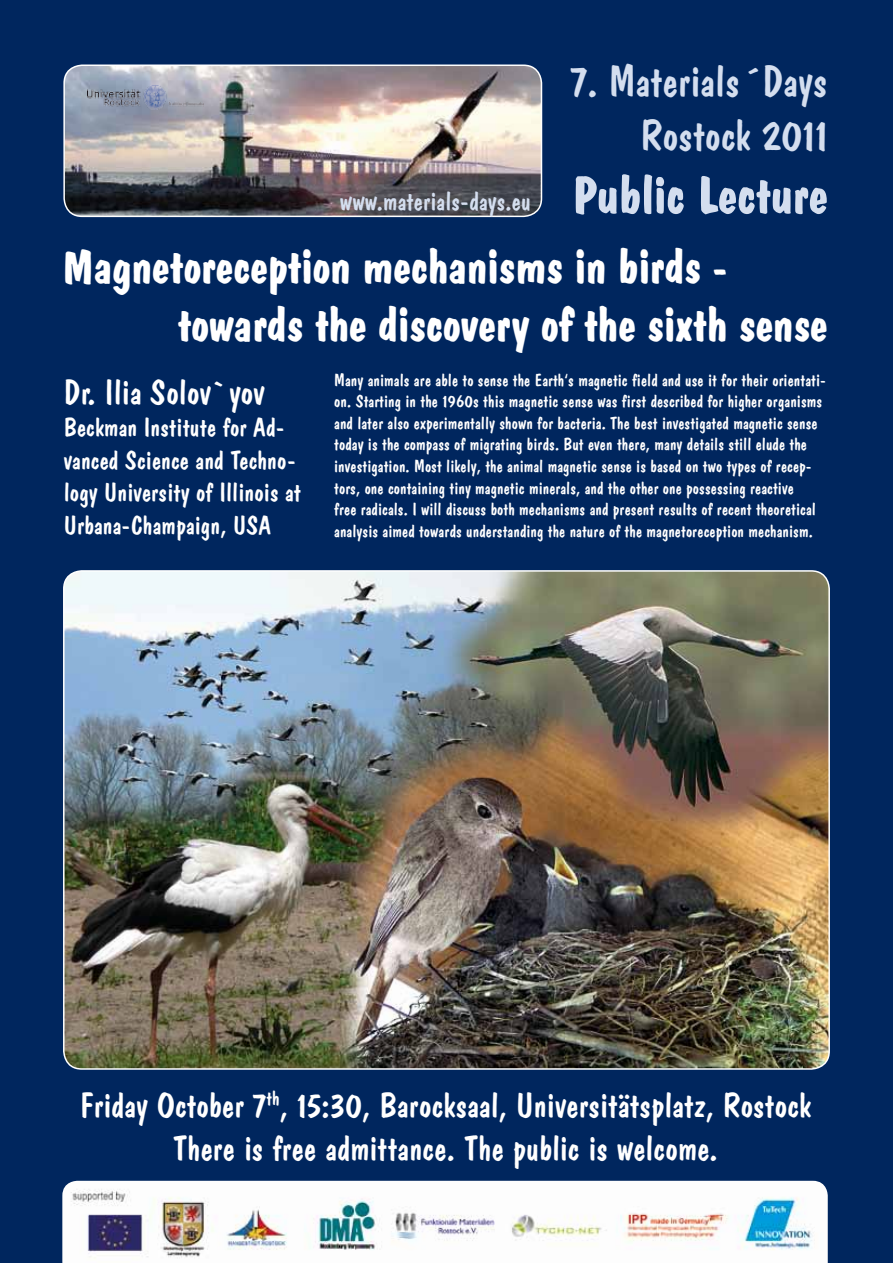
<style>
.page{position:relative;width:893px;height:1263px;background:#00265e}
.page>*{position:absolute;margin:0;border:0;box-sizing:border-box;transform-origin:0 0}
.t1{font:48px/57.6px "Dom Bold BT";color:#fff}
.t2{font:45px/54px "Dom Casual BT";color:#d4deef;text-align:right}
.t3{font:36px/43.2px "Dom Casual BT";color:#fff;text-align:center}
.t4{font:27px/32.4px "Dom Casual BT";color:#fff}
.t5{font:27px "Dom Casual BT";color:#d4deef}
.t6{font:18px/21.6px "Dom Casual BT";color:#fff}
.s1{font-family:"Dom Bold BT";font-size:52.5px}
</style>
<div class="page">
<img style="left:64px;top:65px;width:477px;height:151px">
<div style="left:63px;top:65px;width:479px;height:152px;border:2px solid #fff;border-radius:18px"></div>
<img style="left:88px;top:86px;width:115px;height:23px">
<img style="left:64px;top:571px;width:765px;height:498px">
<img style="left:62px;top:1181px;width:766px;height:82px">
<h2 class="t2" style="left:570px;top:54px;width:259px">7. Materials´Days<br>Rostock 2011</h2>
<h3 class="t5" style="left:340px;top:184px;width:489px">www.materials-days.eu <span class="s1">Public Lecture</span></h3>
<h1 class="t1" style="left:177px;top:238px;width:652px;text-indent:-115px">Magnetoreception mechanisms in birds - towards the discovery of the sixth sense</h1>
<h3 class="t3" style="left:64px;top:370px;width:203px">Dr. Ilia Solov`yov</h3>
<h3 class="t4" style="left:64px;top:411px;width:239px">Beckman Institute for Ad&shy;vanced Science and Techno&shy;logy University of Illinois at<br>Urbana-Champaign, USA</h3>
<p class="t6" style="left:334px;top:369px;width:493px">Many animals are able to sense the Earth‘s magnetic field and use it for their orientati&shy;on. Starting in the 1960s this magnetic sense was first described for higher organisms and later also experimentally shown for bacteria. The best investigated magnetic sense today is the compass of migrating birds. But even there, many details still elude the investigation. Most likely, the animal magnetic sense is based on two types of recep&shy;tors, one containing tiny magnetic minerals, and the other one possessing reactive<br>free radicals. I will discuss both mechanisms and present results of recent theoretical analysis aimed towards understanding the nature of the magnetoreception mechanism.</p>
<h3 class="t3" style="left:80px;top:1083px;width:732px">Friday October 7<sup>th</sup>, 15:30, Barocksaal, Universitätsplatz, Rostock<br>There is free admittance. The public is welcome.</h3>
</div>
